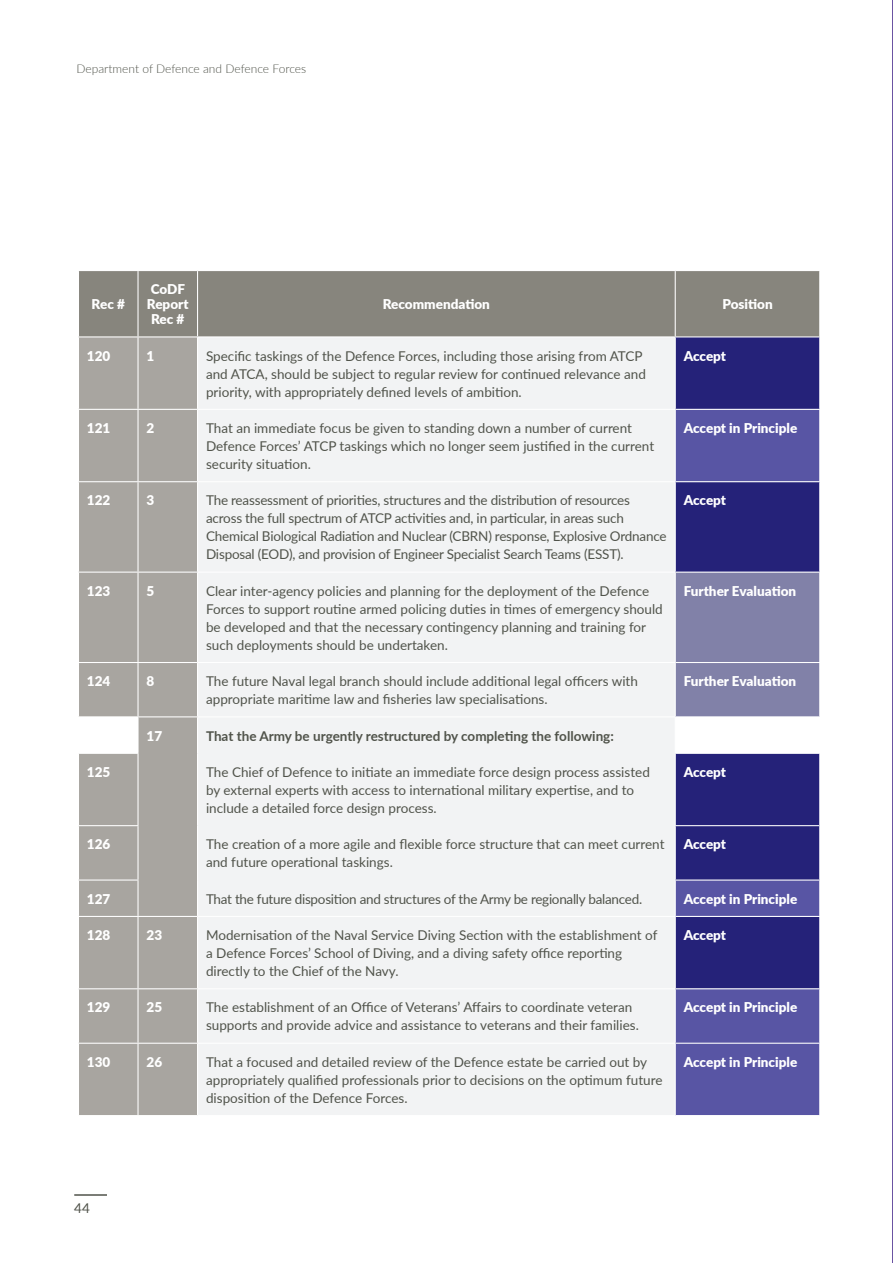
<style>
.page{position:relative;width:893px;height:1263px;background:#fff}
.page>*{position:absolute;margin:0;border:0;box-sizing:border-box;transform-origin:0 0}
.t1{font:13.5px/18px "Lato";color:#50534a}
.H4_Lato_9_12{font:900 13.5px/15px "Lato";color:#fff;text-align:center}
.t2{font:13.5px "Lato";letter-spacing:-.02em;color:#50534a}
.t3{font:700 13.5px "Lato";color:#50534a}
.t4{font:300 12px "Lato";color:#50534a}
</style>
<div class="page">
<hr style="left:74px;top:1194px;width:33px;height:2px;background:#50534a">
<div style="left:79px;top:271px;width:740px;height:65px;background:#87857d"></div>
<div style="left:79px;top:337px;width:118px;height:778px;background:#a8a5a0"></div>
<div style="left:198px;top:338px;width:477px;height:777px;background:#f2f3f4"></div>
<div style="left:676px;top:337px;width:143px;height:72px;background:#252279"></div>
<svg style="left:676px;top:410px;width:143px;height:705px;background:#494694"></svg>
<div style="left:676px;top:573px;width:143px;height:143px;background:#8181a8"></div>
<hr style="left:137px;top:271px;width:2px;height:65px;background:#fff">
<hr style="left:197px;top:271px;width:1px;height:65px;background:#fff">
<hr style="left:675px;top:271px;width:1px;height:65px;background:#fff">
<hr style="left:198px;top:409px;width:477px;height:1px;background:#fff">
<hr style="left:198px;top:481px;width:477px;height:1px;background:#fff">
<hr style="left:198px;top:572px;width:477px;height:1px;background:#fff">
<hr style="left:198px;top:662px;width:477px;height:1px;background:#fff">
<hr style="left:198px;top:916px;width:477px;height:1px;background:#fff">
<hr style="left:198px;top:988px;width:477px;height:1px;background:#fff">
<hr style="left:198px;top:1043px;width:477px;height:1px;background:#fff">
<hr style="left:198px;top:716px;width:477px;height:1px;background:#fff">
<hr style="left:137px;top:337px;width:2px;height:72px;background:#fff">
<hr style="left:137px;top:410px;width:2px;height:71px;background:#fff">
<hr style="left:137px;top:482px;width:2px;height:90px;background:#fff">
<hr style="left:137px;top:573px;width:2px;height:89px;background:#fff">
<hr style="left:137px;top:663px;width:2px;height:53px;background:#fff">
<hr style="left:78px;top:409px;width:60px;height:1px;background:#fff">
<hr style="left:138px;top:409px;width:60px;height:1px;background:#fff">
<hr style="left:78px;top:481px;width:60px;height:1px;background:#fff">
<hr style="left:138px;top:481px;width:60px;height:1px;background:#fff">
<hr style="left:78px;top:572px;width:60px;height:1px;background:#fff">
<hr style="left:138px;top:572px;width:60px;height:1px;background:#fff">
<hr style="left:78px;top:662px;width:60px;height:1px;background:#fff">
<hr style="left:138px;top:662px;width:60px;height:1px;background:#fff">
<hr style="left:78px;top:716px;width:60px;height:1px;background:#fff">
<hr style="left:78px;top:753px;width:61px;height:1px;background:#fff">
<hr style="left:78px;top:825px;width:61px;height:1px;background:#fff">
<hr style="left:78px;top:879px;width:61px;height:1px;background:#fff">
<hr style="left:78px;top:916px;width:60px;height:1px;background:#fff">
<hr style="left:78px;top:988px;width:60px;height:1px;background:#fff">
<hr style="left:78px;top:1043px;width:60px;height:1px;background:#fff">
<hr style="left:137px;top:717px;width:2px;height:36px;background:#fff">
<hr style="left:137px;top:754px;width:2px;height:71px;background:#fff">
<hr style="left:137px;top:826px;width:2px;height:53px;background:#fff">
<hr style="left:137px;top:880px;width:2px;height:36px;background:#fff">
<hr style="left:137px;top:917px;width:2px;height:71px;background:#fff">
<hr style="left:137px;top:989px;width:2px;height:54px;background:#fff">
<hr style="left:137px;top:1044px;width:2px;height:71px;background:#fff">
<hr style="left:138px;top:716px;width:60px;height:1px;background:#fff">
<hr style="left:138px;top:916px;width:60px;height:1px;background:#fff">
<hr style="left:138px;top:988px;width:60px;height:1px;background:#fff">
<hr style="left:138px;top:1043px;width:60px;height:1px;background:#fff">
<hr style="left:675px;top:753px;width:145px;height:1px;background:#fff">
<hr style="left:675px;top:825px;width:144px;height:1px;background:#fff">
<hr style="left:675px;top:481px;width:145px;height:1px;background:#fff">
<hr style="left:675px;top:879px;width:145px;height:1px;background:#fff">
<hr style="left:675px;top:916px;width:145px;height:1px;background:#fff">
<hr style="left:675px;top:988px;width:145px;height:1px;background:#fff">
<hr style="left:675px;top:1043px;width:145px;height:1px;background:#fff">
<hr style="left:675px;top:572px;width:145px;height:1px;background:#fff">
<hr style="left:675px;top:662px;width:145px;height:1px;background:#fff">
<hr style="left:675px;top:716px;width:145px;height:1px;background:#fff">
<hr style="left:892px;top:0;width:1px;height:1263px;background:#6b53a2">
<p class="t4" style="left:77px;top:61px;width:231px">Department of Defence and Defence Forces</p>
<p class="H4_Lato_9_12" style="left:92px;top:296px;width:35px">Rec #</p>
<p class="H4_Lato_9_12" style="left:147px;top:281px;width:43px">CoDF<br>Report<br>Rec #</p>
<p class="H4_Lato_9_12" style="left:383px;top:296px;width:109px">Recommendation</p>
<p class="H4_Lato_9_12" style="left:722px;top:296px;width:52px">Position</p>
<p class="H4_Lato_9_12" style="left:87px;top:348px;width:25px">120</p>
<p class="H4_Lato_9_12" style="left:147px;top:348px;width:9px">1</p>
<p class="t1" style="left:206px;top:346px;width:441px">Specific taskings of the Defence Forces, including those arising from ATCP and ATCA, should be subject to regular review for continued relevance and priority, with appropriately defined levels of ambition.</p>
<p class="H4_Lato_9_12" style="left:684px;top:348px;width:44px">Accept</p>
<p class="H4_Lato_9_12" style="left:87px;top:420px;width:25px">121</p>
<p class="H4_Lato_9_12" style="left:147px;top:420px;width:9px">2</p>
<p class="t1" style="left:206px;top:418px;width:450px">That an immediate focus be given to standing down a number of current<br>Defence Forces’ ATCP taskings which no longer seem justified in the current security situation.</p>
<p class="H4_Lato_9_12" style="left:684px;top:420px;width:115px">Accept in Principle</p>
<p class="H4_Lato_9_12" style="left:87px;top:492px;width:25px">122</p>
<p class="H4_Lato_9_12" style="left:147px;top:492px;width:9px">3</p>
<p class="t1" style="left:206px;top:491px;width:462px">The reassessment of priorities, structures and the distribution of resources across the full spectrum of ATCP activities and, in particular, in areas such Chemical Biological Radiation and Nuclear (CBRN) response, Explosive Ordnance Disposal (EOD), and provision of Engineer Specialist Search Teams (ESST).</p>
<p class="H4_Lato_9_12" style="left:684px;top:492px;width:44px">Accept</p>
<p class="H4_Lato_9_12" style="left:87px;top:583px;width:25px">123</p>
<p class="H4_Lato_9_12" style="left:147px;top:583px;width:9px">5</p>
<p class="t1" style="left:206px;top:581px;width:458px">Clear inter-agency policies and planning for the deployment of the Defence Forces to support routine armed policing duties in times of emergency should be developed and that the necessary contingency planning and training for such deployments should be undertaken.</p>
<p class="H4_Lato_9_12" style="left:684px;top:583px;width:114px">Further Evaluation</p>
<p class="H4_Lato_9_12" style="left:87px;top:673px;width:25px">124</p>
<p class="H4_Lato_9_12" style="left:147px;top:673px;width:9px">8</p>
<p class="t1" style="left:206px;top:672px;width:433px">The future Naval legal branch should include additional legal officers with appropriate maritime law and fisheries law specialisations.</p>
<p class="H4_Lato_9_12" style="left:684px;top:673px;width:114px">Further Evaluation</p>
<p class="H4_Lato_9_12" style="left:147px;top:727px;width:17px">17</p>
<p class="t3" style="left:206px;top:726px;width:409px">That the Army be urgently restructured by completing the following:</p>
<p class="H4_Lato_9_12" style="left:87px;top:764px;width:25px">125</p>
<p class="t1" style="left:206px;top:762px;width:445px">The Chief of Defence to initiate an immediate force design process assisted by external experts with access to international military expertise, and to include a detailed force design process.</p>
<p class="H4_Lato_9_12" style="left:684px;top:764px;width:44px">Accept</p>
<p class="H4_Lato_9_12" style="left:87px;top:836px;width:25px">126</p>
<p class="t1" style="left:206px;top:835px;width:460px">The creation of a more agile and flexible force structure that can meet current and future operational taskings.</p>
<p class="H4_Lato_9_12" style="left:684px;top:836px;width:44px">Accept</p>
<p class="H4_Lato_9_12" style="left:87px;top:891px;width:25px">127</p>
<p class="t2" style="left:206px;top:889px;width:438px">That the future disposition and structures of the Army be regionally balanced.</p>
<p class="H4_Lato_9_12" style="left:684px;top:891px;width:115px">Accept in Principle</p>
<p class="H4_Lato_9_12" style="left:87px;top:927px;width:25px">128</p>
<p class="H4_Lato_9_12" style="left:147px;top:927px;width:17px">23</p>
<p class="t1" style="left:206px;top:925px;width:453px">Modernisation of the Naval Service Diving Section with the establishment of a Defence Forces’ School of Diving, and a diving safety office reporting directly to the Chief of the Navy.</p>
<p class="H4_Lato_9_12" style="left:684px;top:927px;width:44px">Accept</p>
<p class="H4_Lato_9_12" style="left:87px;top:999px;width:25px">129</p>
<p class="H4_Lato_9_12" style="left:147px;top:999px;width:17px">25</p>
<p class="t1" style="left:206px;top:998px;width:434px">The establishment of an Office of Veterans’ Affairs to coordinate veteran supports and provide advice and assistance to veterans and their families.</p>
<p class="H4_Lato_9_12" style="left:684px;top:999px;width:115px">Accept in Principle</p>
<p class="H4_Lato_9_12" style="left:87px;top:1054px;width:25px">130</p>
<p class="H4_Lato_9_12" style="left:147px;top:1054px;width:17px">26</p>
<p class="t1" style="left:206px;top:1052px;width:458px">That a focused and detailed review of the Defence estate be carried out by appropriately qualified professionals prior to decisions on the optimum future disposition of the Defence Forces.</p>
<p class="H4_Lato_9_12" style="left:684px;top:1054px;width:115px">Accept in Principle</p>
<p class="t1" style="left:74px;top:1199px;width:17px">44</p>
</div>
